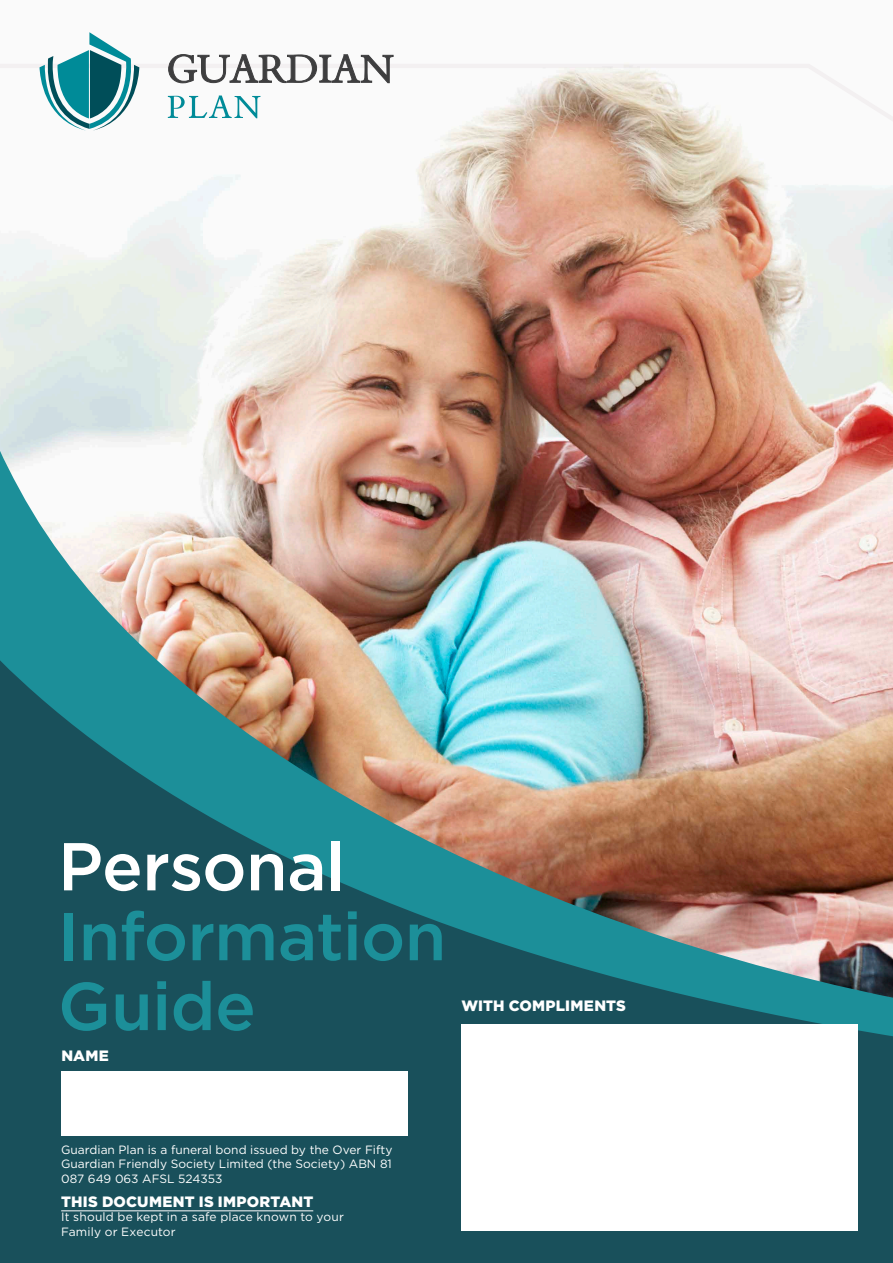
<style>
.page{position:relative;width:893px;height:1263px;background:#fff}
.page>*{position:absolute;margin:0;border:0;box-sizing:border-box;transform-origin:0 0}
.Body_Copy{font:500 67.5px/69.9px "Gotham";letter-spacing:-.01em;color:#1c8f99}
.Body_Copy-2{font:900 15px "Gotham";letter-spacing:.015em;color:#fff}
.Body_Copy-3{font:12px/14.4px "Gotham";color:#fff}
.s1{color:#fff}
</style>
<div class="page">
<div style="left:0;top:1049px;width:893px;height:214px;background:#19505b"></div>
<img style="left:0;top:80px;width:893px;height:969px">
<svg style="left:168px;top:54px;width:225px;height:64px"></svg>
<svg style="left:40px;top:32px;width:99px;height:99px"></svg>
<hr style="left:61px;top:1210px;width:252px;height:1px;background:#fff">
<div style="left:61px;top:1046px;width:428px;height:70px;background:#19505b"></div>
<div style="left:61px;top:1071px;width:347px;height:64px;background:#fff"></div>
<div style="left:461px;top:1024px;width:397px;height:206px;background:#fff"></div>
<p class="Body_Copy" style="left:58px;top:831px;width:390px"><span class="s1">Personal<br></span>Information</p>
<p class="Body_Copy" style="left:58px;top:970px;width:199px">Guide</p>
<p class="Body_Copy-2" style="left:61px;top:1046px;width:49px">NAME</p>
<p class="Body_Copy-2" style="left:461px;top:997px;width:166px">WITH COMPLIMENTS</p>
<p class="Body_Copy-3" style="left:61px;top:1142px;width:333px;text-align:justify">Guardian Plan is a funeral bond issued by the Over Fifty Guardian Friendly Society Limited (the Society) ABN 81<br>087 649 063 AFSL 524353</p>
<p class="Body_Copy-2" style="left:61px;top:1193px;width:254px">THIS DOCUMENT IS IMPORTANT</p>
<p class="Body_Copy-3" style="left:61px;top:1210px;width:284px">It should be kept in a safe place known to your<br>Family or Executor</p>
</div>
